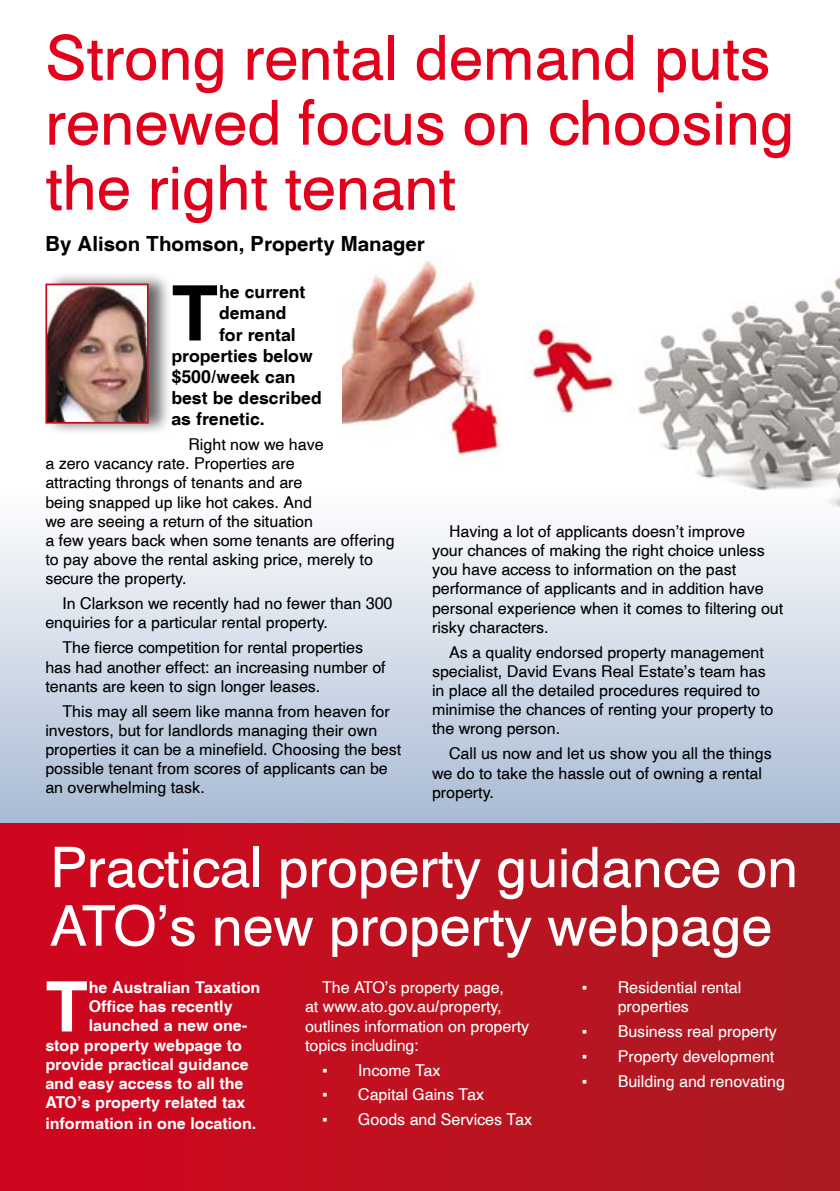
<style>
.page{position:relative;width:840px;height:1191px;background:#fff}
.page>*{position:absolute;margin:0;border:0;box-sizing:border-box;transform-origin:0 0}
.t1{font:700 75.6px "Helv";color:#000}
.t2{font:700 68.8px "Helv";color:#fff}
.t3{font:61.4px/65px "Helv";color:#e2001a}
.t4{font:55.4px/58.4px "Helv";color:#fff}
.t5{font:700 20.4px "Helv";color:#000}
.t6{font:700 17.6px "Helv";color:#000}
.t7{font:16px/19.2px "Helv";color:#000}
.t8{font:16px/19.2px "Helv";color:#fff}
.t9{font:700 16px "Helv";color:#fff}
.s1{font-family:"Arial"}
</style>
<div class="page">
<img style="left:342px;top:260px;width:497px;height:115px">
<svg style="left:0;top:375px;width:839px;height:448px"></svg>
<div style="left:0;top:823px;width:839px;height:368px;background:linear-gradient(to right,#d1061d,#ab1c22)"></div>
<div style="left:45px;top:271px;width:127px;height:165px;background:#000;opacity:.6"></div>
<img style="left:48px;top:286px;width:98px;height:134px">
<h3 class="t3" style="left:45px;top:24px;width:750px">Strong rental demand puts renewed focus on choosing the right tenant</h3>
<p class="t5" style="left:45px;top:231px;width:381px">By Alison Thomson, Property Manager</p>
<h1 class="t1" style="left:171px;top:266px;width:49px">T</h1>
<p class="t6" style="left:219px;top:281px;width:88px">he current</p>
<p class="t6" style="left:219px;top:302px;width:69px">demand</p>
<p class="t6" style="left:219px;top:323px;width:78px">for rental</p>
<p class="t6" style="left:171px;top:344px;width:143px">properties below</p>
<p class="t6" style="left:171px;top:365px;width:126px">$500/week can</p>
<p class="t6" style="left:171px;top:386px;width:152px">best be described</p>
<p class="t6" style="left:171px;top:408px;width:95px">as frenetic.</p>
<p class="t7" style="left:45px;top:434px;width:350px;text-indent:143px">Right now we have<br>a zero vacancy rate. Properties are<br>attracting throngs of tenants and are<br>being snapped up like hot cakes. And<br>we are seeing a return of the situation<br>a few years back when some tenants are offering to pay above the rental asking price, merely to secure the property.</p>
<p class="t7" style="left:45px;top:593px;width:348px;text-indent:17px">In Clarkson we recently had no fewer than 300 enquiries for a particular rental property.</p>
<p class="t7" style="left:45px;top:637px;width:341px;text-indent:17px">The fierce competition for rental properties has had another effect: an increasing number of tenants are keen to sign longer leases.</p>
<p class="t7" style="left:45px;top:701px;width:357px;text-indent:17px">This may all seem like manna from heaven for investors, but for landlords managing their own properties it can be a minefield. Choosing the best possible tenant from scores of applicants can be an overwhelming task.</p>
<p class="t7" style="left:432px;top:521px;width:352px;text-indent:17px">Having a lot of applicants doesn’t improve<br>your chances of making the right choice unless you have access to information on the past performance of applicants and in addition have personal experience when it comes to filtering out risky characters.</p>
<p class="t7" style="left:432px;top:642px;width:343px;text-indent:17px">As a quality endorsed property management specialist, David Evans Real Estate’s team has in place all the detailed procedures required to minimise the chances of renting your property to the wrong person.</p>
<p class="t7" style="left:432px;top:743px;width:341px;text-indent:17px">Call us now and let us show you all the things we do to take the hassle out of owning a rental property.</p>
<h3 class="t4" style="left:50px;top:837px;width:749px">Practical property guidance on<br>ATO’s new property webpage</h3>
<h2 class="t2" style="left:45px;top:963px;width:45px">T</h2>
<p class="t9" style="left:89px;top:977px;width:173px">he Australian Taxation</p>
<p class="t9" style="left:89px;top:996px;width:145px">Office has recently</p>
<p class="t9" style="left:89px;top:1015px;width:160px">launched a new one-</p>
<p class="t9" style="left:45px;top:1035px;width:198px">stop property webpage to</p>
<p class="t9" style="left:45px;top:1054px;width:205px">provide practical guidance</p>
<p class="t9" style="left:45px;top:1073px;width:199px">and easy access to all the</p>
<p class="t9" style="left:45px;top:1092px;width:201px">ATO’s property related tax</p>
<p class="t9" style="left:45px;top:1113px;width:212px">information in one location.</p>
<p class="t8" style="left:305px;top:977px;width:225px;text-indent:17px">The ATO’s property page,<br>at www.ato.gov.au/property, outlines information on property topics including:</p>
<p class="t8" style="left:322px;top:1060px;width:120px"><span class="s1">▪</span> Income Tax</p>
<p class="t8" style="left:322px;top:1084px;width:163px"><span class="s1">▪</span> Capital Gains Tax</p>
<p class="t8" style="left:322px;top:1109px;width:211px"><span class="s1">▪</span> Goods and Services Tax</p>
<p class="t8" style="left:617px;top:977px;width:125px;text-indent:-36px"><span class="s1">▪</span> Residential rental properties</p>
<p class="t8" style="left:581px;top:1021px;width:197px"><span class="s1">▪</span> Business real property</p>
<p class="t8" style="left:581px;top:1046px;width:194px"><span class="s1">▪</span> Property development</p>
<p class="t8" style="left:581px;top:1071px;width:205px"><span class="s1">▪</span> Building and renovating</p>
</div>
